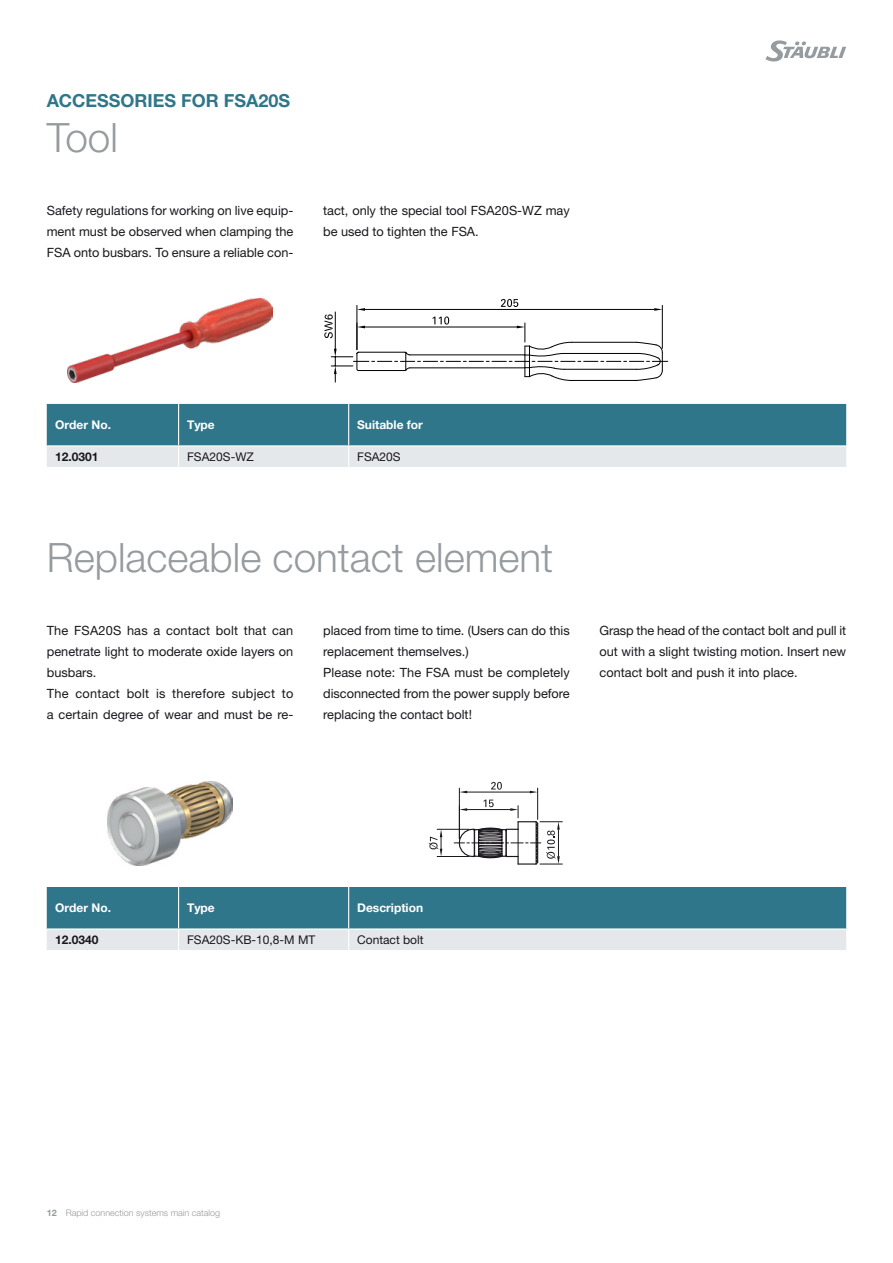
<style>
.page{position:relative;width:893px;height:1263px;background:#fff}
.page>*{position:absolute;margin:0;border:0;box-sizing:border-box;transform-origin:0 0}
.Headline_Inside_FR{font:300 40.5px "Helvetica Neue LTW1 G";color:#969b9f}
.Headline_Inside_EN{font:300 40.5px "Helvetica Neue LTW1 G";color:#969b9f}
.Capture_Kicker_Inside_EN{font:700 18px "Helvetica Neue LTW1 G";color:#30768a}
.RunningText_Inside_EN{font:12.75px/21px "Helvetica Neue LTW1 G";color:#1a171c;text-align:justify}
.Table_Header_blue_neutral{font:700 12px "Helvetica Neue LTW1 G";color:#fff}
.Table_Body_neutral{font:12px "Helvetica Neue LTW1 G";color:#1a171c}
.Order-No_neutral{font:700 12px "Helvetica Neue LTW1 G";color:#1a171c}
.t1{font:300 9px "Helvetica Neue LTW1 G";color:#969b9f}
.s1{font-weight:700}
</style>
<div class="page">
<svg style="left:765px;top:40px;width:81px;height:22px"></svg>
<img style="left:68px;top:299px;width:204px;height:84px">
<img style="left:108px;top:782px;width:124px;height:84px">
<svg style="left:324px;top:299px;width:344px;height:83px"></svg>
<hr style="left:537px;top:788px;width:1px;height:31px;background:#1a171c">
<hr style="left:459px;top:788px;width:1px;height:51px;background:#1a171c">
<hr style="left:467px;top:792px;width:63px;height:1px;background:#1a171c">
<svg style="left:530px;top:791px;width:8px;height:2px"></svg>
<svg style="left:459px;top:791px;width:8px;height:2px"></svg>
<svg style="left:491px;top:782px;width:11px;height:8px"></svg>
<svg style="left:454px;top:800px;width:108px;height:65px"></svg>
<hr style="left:437px;top:829px;width:32px;height:1px;background:#1a171c">
<hr style="left:437px;top:856px;width:32px;height:1px;background:#1a171c">
<svg style="left:429px;top:829px;width:13px;height:27px"></svg>
<svg style="left:47px;top:404px;width:799px;height:63px;background:#6f9dab"></svg>
<svg style="left:47px;top:887px;width:799px;height:63px;background:#6e9dab"></svg>
<p class="Capture_Kicker_Inside_EN" style="left:47px;top:89px;width:245px">ACCESSORIES FOR FSA20S</p>
<p class="Headline_Inside_EN" style="left:47px;top:113px;width:73px">Tool</p>
<p class="RunningText_Inside_EN" style="left:47px;top:200px;width:248px">Safety regulations for working on live equip&shy;ment must be observed when clamping the FSA onto busbars. To ensure a reliable con-</p>
<p class="RunningText_Inside_EN" style="left:323px;top:200px;width:248px">tact, only the special tool FSA20S-WZ may be used to tighten the FSA.</p>
<p class="Table_Header_blue_neutral" style="left:55px;top:417px;width:57px">Order No.</p>
<p class="Table_Header_blue_neutral" style="left:187px;top:417px;width:29px">Type</p>
<p class="Table_Header_blue_neutral" style="left:357px;top:417px;width:67px">Suitable for</p>
<p class="Order-No_neutral" style="left:55px;top:449px;width:45px">12.0301</p>
<p class="Table_Body_neutral" style="left:187px;top:449px;width:68px">FSA20S-WZ</p>
<p class="Table_Body_neutral" style="left:357px;top:449px;width:45px">FSA20S</p>
<p class="Headline_Inside_FR" style="left:47px;top:533px;width:508px">Replaceable contact element</p>
<p class="RunningText_Inside_EN" style="left:47px;top:620px;width:248px">The FSA20S has a contact bolt that can penetrate light to moderate oxide layers on busbars.</p>
<p class="RunningText_Inside_EN" style="left:47px;top:683px;width:248px">The contact bolt is therefore subject to a certain degree of wear and must be re-</p>
<p class="RunningText_Inside_EN" style="left:323px;top:620px;width:248px">placed from time to time. (Users can do this replacement themselves.)</p>
<p class="RunningText_Inside_EN" style="left:323px;top:662px;width:248px">Please note: The FSA must be completely disconnected from the power supply before replacing the contact bolt!</p>
<p class="RunningText_Inside_EN" style="left:600px;top:620px;width:248px">Grasp the head of the contact bolt and pull it out with a slight twisting motion. Insert new contact bolt and push it into place.</p>
<p class="Table_Header_blue_neutral" style="left:55px;top:900px;width:57px">Order No.</p>
<p class="Table_Header_blue_neutral" style="left:187px;top:900px;width:29px">Type</p>
<p class="Table_Header_blue_neutral" style="left:357px;top:900px;width:67px">Description</p>
<p class="Order-No_neutral" style="left:55px;top:932px;width:45px">12.0340</p>
<p class="Table_Body_neutral" style="left:187px;top:932px;width:130px">FSA20S-KB-10,8-M MT</p>
<p class="Table_Body_neutral" style="left:357px;top:932px;width:68px">Contact bolt</p>
<p class="t1" style="left:47px;top:1207px;width:175px"><span class="s1">12</span> Rapid connection systems main catalog</p>
</div>
